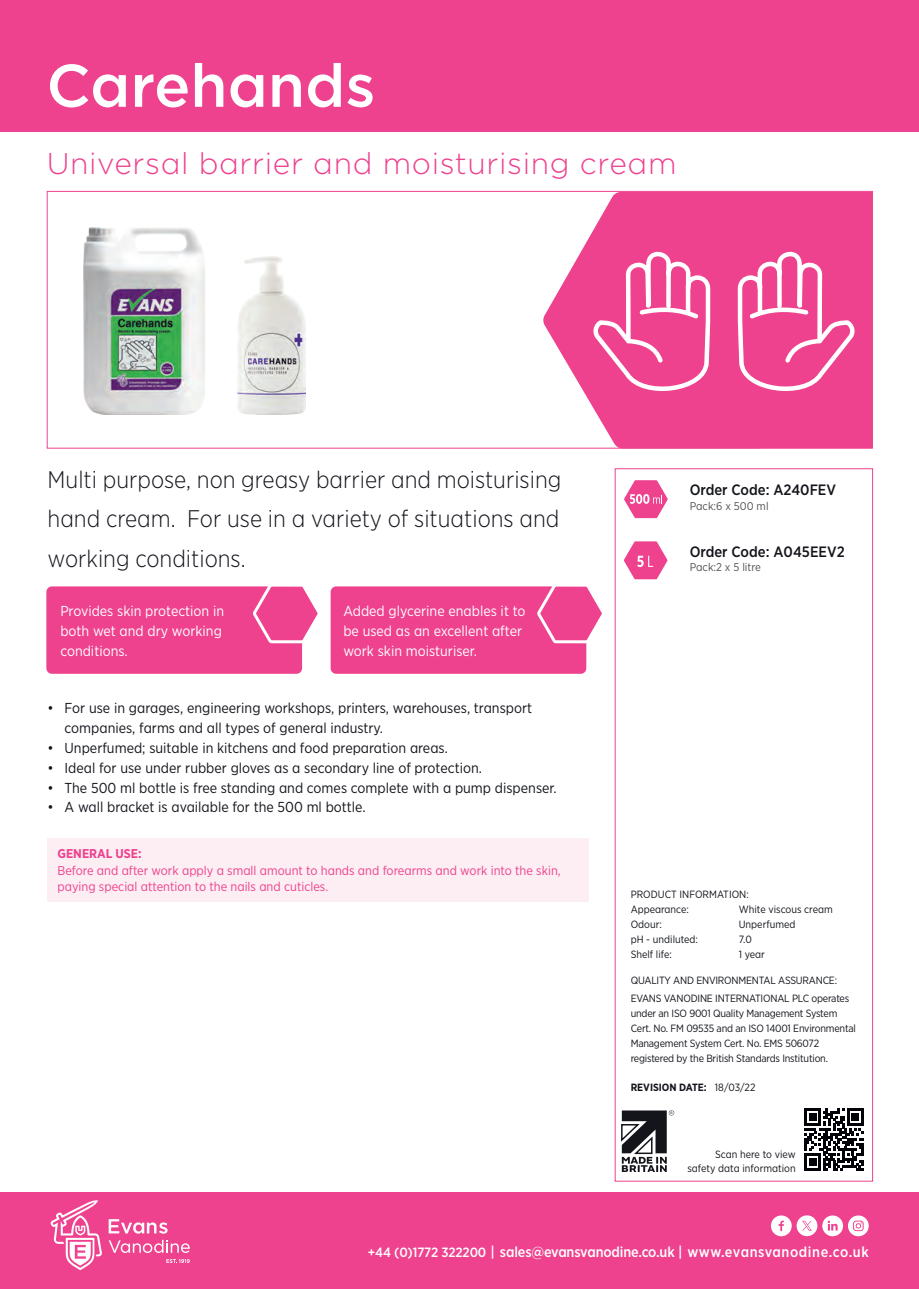
<style>
.page{position:relative;width:919px;height:1289px;background:#fff}
.page>*{position:absolute;margin:0;border:0;box-sizing:border-box;transform-origin:0 0}
.Product_Name{font:500 60px "Gotham";color:#fff}
.Product_Sub-title{font:300 30px "Gotham";letter-spacing:.02em;color:#ee418e}
.Product_Description{font:300 24px/39.6px "Gotham Narrow";color:#13151b;text-align:justify}
.t1{font:500 15px "Gotham Narrow";color:#13151b}
.t2{font:500 14.55px "Gotham Narrow";letter-spacing:-.01em;color:#fff}
.t3{font:14.4px/19.8px "Gotham Narrow";color:#13151b}
.Box_Quote_Text{font:14.4px/19.8px "Gotham Narrow";color:#fff}
.How_to_Use_Text{font:12.75px/16.5px "Gotham Narrow";color:#ee418e}
.How_to_Use_Text-2{font:700 12.75px "Gotham Narrow";color:#ee418e}
.t4{font:11.25px "Gotham Narrow";color:#505256}
.Micro_Text{font:10.5px/14.9px "Gotham Narrow";letter-spacing:-.02em;color:#13151b}
.Micro_Text-2{font:10.5px/13.5px "Gotham Narrow";color:#13151b;text-align:right}
.Micro_Text-3{font:700 10.5px "Gotham Narrow";color:#13151b}
.s1{font-weight:400}
.s2{font-size:13.5px}
</style>
<div class="page">
<svg style="left:543px;top:193px;width:327px;height:253px;fill:#ee418e"></svg>
<div style="left:46px;top:586px;width:256px;height:87px;background:#ee418e;border-radius:6px"></div>
<svg style="left:250px;top:586px;width:68px;height:59px"></svg>
<div style="left:330px;top:586px;width:256px;height:87px;background:#ee418e;border-radius:6px"></div>
<svg style="left:534px;top:586px;width:68px;height:59px"></svg>
<div style="left:0;top:1191px;width:918px;height:97px;background:#ee418e"></div>
<div style="left:0;top:0;width:918px;height:132px;background:#ee418e"></div>
<svg style="left:51px;top:1200px;width:51px;height:70px"></svg>
<svg style="left:109px;top:1219px;width:58px;height:14px"></svg>
<svg style="left:109px;top:1239px;width:81px;height:13px"></svg>
<svg style="left:166px;top:1259px;width:24px;height:3px"></svg>
<svg style="left:804px;top:1108px;width:59px;height:62px"></svg>
<div style="left:809px;top:1158px;width:7px;height:7px;background:#000208"></div>
<svg style="left:621px;top:1110px;width:53px;height:61px"></svg>
<svg style="left:771px;top:1215px;width:97px;height:21px"></svg>
<div style="left:48px;top:838px;width:540px;height:63px;background:#fceef3"></div>
<img style="left:84px;top:228px;width:121px;height:187px">
<img style="left:237px;top:256px;width:68px;height:159px">
<svg style="left:593px;top:190px;width:261px;height:208px;background:#f0589c"></svg>
<svg style="left:624px;top:480px;width:43px;height:38px"></svg>
<svg style="left:624px;top:541px;width:43px;height:38px"></svg>
<p class="Product_Name" style="left:46px;top:46px;width:330px">Carehands</p>
<p class="Product_Sub-title" style="left:47px;top:144px;width:631px">Universal barrier and moisturising cream</p>
<p class="Product_Description" style="left:48px;top:459px;width:515px">Multi purpose, non greasy barrier and moisturising hand cream. For use in a variety of situations and working conditions.</p>
<p class="Box_Quote_Text" style="left:60px;top:601px;width:165px">Provides skin protection in both wet and dry working conditions.</p>
<p class="Box_Quote_Text" style="left:343px;top:601px;width:184px">Added glycerine enables it to</p>
<p class="Box_Quote_Text" style="left:343px;top:621px;width:180px">be used as an excellent after</p>
<p class="Box_Quote_Text" style="left:343px;top:640px;width:135px">work skin moisturiser.</p>
<p class="t1" style="left:689px;top:480px;width:148px">Order Code: A240FEV</p>
<p class="t4" style="left:689px;top:499px;width:80px">Pack:6 x 500 ml</p>
<p class="t1" style="left:689px;top:541px;width:156px">Order Code: A045EEV2</p>
<p class="t4" style="left:689px;top:560px;width:73px">Pack:2 x 5 litre</p>
<p class="t3" style="left:65px;top:698px;width:469px;text-indent:-17px">• For use in garages, engineering workshops, printers, warehouses, transport companies, farms and all types of general industry.</p>
<p class="t3" style="left:48px;top:737px;width:402px">• Unperfumed; suitable in kitchens and food preparation areas.</p>
<p class="t3" style="left:48px;top:757px;width:436px">• Ideal for use under rubber gloves as a secondary line of protection.</p>
<p class="t3" style="left:48px;top:777px;width:510px">• The 500 ml bottle is free standing and comes complete with a pump dispenser.</p>
<p class="t3" style="left:48px;top:797px;width:319px">• A wall bracket is available for the 500 ml bottle.</p>
<p class="How_to_Use_Text-2" style="left:57px;top:845px;width:86px">GENERAL USE:</p>
<p class="How_to_Use_Text" style="left:57px;top:861px;width:504px">Before and after work apply a small amount to hands and forearms and work into the skin, paying special attention to the nails and cuticles.</p>
<p class="Micro_Text-2" style="left:630px;top:887px;width:120px">PRODUCT INFORMATION:</p>
<p class="Micro_Text-2" style="left:630px;top:902px;width:60px">Appearance:</p>
<p class="Micro_Text-2" style="left:738px;top:902px;width:96px">White viscous cream</p>
<p class="Micro_Text" style="left:630px;top:916px;width:33px">Odour:</p>
<p class="Micro_Text-2" style="left:738px;top:917px;width:58px">Unperfumed</p>
<p class="Micro_Text-2" style="left:630px;top:932px;width:69px">pH - undiluted:</p>
<p class="Micro_Text" style="left:738px;top:931px;width:15px">7.0</p>
<p class="Micro_Text-2" style="left:630px;top:947px;width:43px">Shelf life:</p>
<p class="Micro_Text" style="left:738px;top:946px;width:28px">1 year</p>
<p class="Micro_Text" style="left:630px;top:972px;width:208px">QUALITY AND ENVIRONMENTAL ASSURANCE:</p>
<p class="Micro_Text" style="left:630px;top:990px;width:227px">EVANS VANODINE INTERNATIONAL PLC operates under an ISO 9001 Quality Management System Cert. No. FM 09535 and an ISO 14001 Environmental Management System Cert. No. EMS 506072 registered by the British Standards Institution.</p>
<p class="Micro_Text-3" style="left:630px;top:1080px;width:126px">REVISION DATE: <span class="s1">18/03/22</span></p>
<p class="Micro_Text-2" style="left:687px;top:1147px;width:110px">Scan here to view safety data information</p>
<p class="t2" style="left:368px;top:1242px;width:502px"><span class="s2">+44 (0)1772 322200</span> | sales@evansvanodine.co.uk | www.evansvanodine.co.uk</p>
</div>
